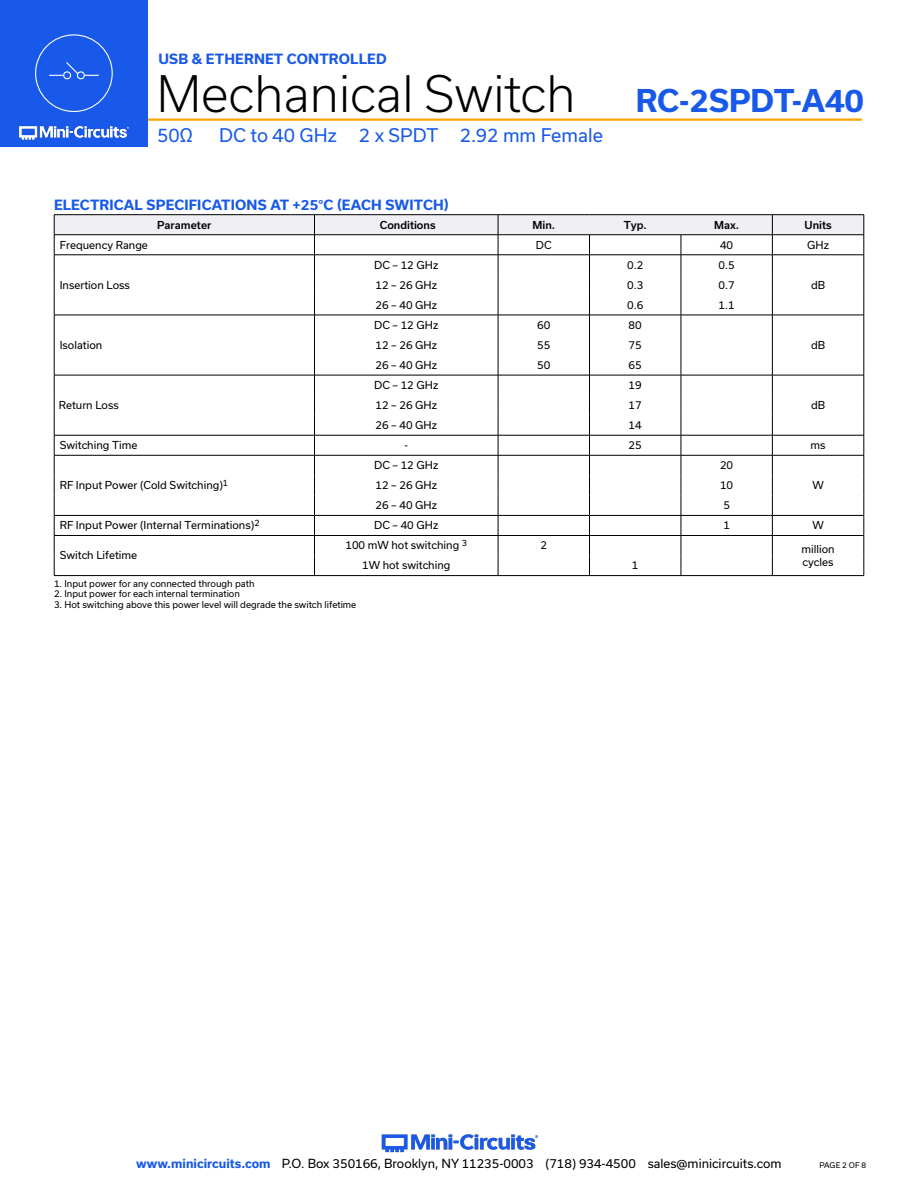
<style>
.page{position:relative;width:918px;height:1188px;background:#fff}
.page>*{position:absolute;margin:0;border:0;box-sizing:border-box;transform-origin:0 0}
.t1{font:300 48px "Usual";color:#000}
.t2{font:700 30px "Usual";color:#1859ea}
.t3{font:18px "Usual";color:#1859ea}
.Blue_Headers{font:700 13.5px "Usual";letter-spacing:.015em;color:#1859ea}
.t4{font:12px "Usual";color:#000}
.Table_Body_Center{font:10.5px "Usual";color:#000}
.Table_Body_Left_Justified{font:10.5px "Usual";color:#000}
.Table_Header_Center{font:500 10.5px "Usual";color:#000}
.Notes{font:9px "Usual";color:#000}
.t5{font:7.5px "Usual";color:#000}
.s1{font-weight:700;color:#1859ea}
</style>
<div class="page">
<hr style="left:129px;top:118px;width:733px;height:3px;background:#ffa300">
<div style="left:0;top:0;width:147px;height:147px;background:#1859ea"></div>
<img style="left:19px;top:125px;width:110px;height:15px">
<img style="left:381px;top:1134px;width:158px;height:19px">
<div style="left:35px;top:34px;width:78px;height:78px;border:1px solid #fff;border-radius:50%"></div>
<div style="left:63px;top:71px;width:8px;height:8px;border:1px solid #fff;border-radius:50%"></div>
<div style="left:77px;top:71px;width:8px;height:8px;border:1px solid #fff;border-radius:50%"></div>
<svg style="left:49px;top:62px;width:50px;height:14px"></svg>
<hr style="left:54px;top:214px;width:260px;height:1px;background:#000">
<hr style="left:314px;top:214px;width:184px;height:1px;background:#000">
<hr style="left:498px;top:214px;width:92px;height:1px;background:#000">
<hr style="left:590px;top:214px;width:91px;height:1px;background:#000">
<hr style="left:681px;top:214px;width:91px;height:1px;background:#000">
<hr style="left:772px;top:214px;width:92px;height:1px;background:#000">
<hr style="left:54px;top:575px;width:260px;height:1px;background:#000">
<hr style="left:314px;top:575px;width:184px;height:1px;background:#000">
<hr style="left:498px;top:575px;width:92px;height:1px;background:#000">
<hr style="left:590px;top:575px;width:91px;height:1px;background:#000">
<hr style="left:681px;top:575px;width:91px;height:1px;background:#000">
<hr style="left:772px;top:575px;width:92px;height:1px;background:#000">
<svg style="left:54px;top:215px;width:811px;height:360px"></svg>
<p class="Blue_Headers" style="left:158px;top:51px;width:230px">USB &amp; ETHERNET CONTROLLED</p>
<h1 class="t1" style="left:157px;top:66px;width:420px">Mechanical Switch</h1>
<h3 class="t3" style="left:157px;top:125px;width:37px">50Ω</h3>
<h3 class="t3" style="left:219px;top:125px;width:385px">DC to 40 GHz 2 x SPDT 2.92 mm Female</h3>
<p class="Blue_Headers" style="left:54px;top:197px;width:396px">ELECTRICAL SPECIFICATIONS AT +25°C (EACH SWITCH)</p>
<h2 class="t2" style="left:636px;top:84px;width:230px">RC-2SPDT-A40</h2>
<p class="Table_Header_Center" style="left:157px;top:219px;width:56px">Parameter</p>
<p class="Table_Header_Center" style="left:380px;top:219px;width:57px">Conditions</p>
<p class="Table_Header_Center" style="left:533px;top:219px;width:24px">Min.</p>
<p class="Table_Header_Center" style="left:624px;top:219px;width:25px">Typ.</p>
<p class="Table_Header_Center" style="left:714px;top:219px;width:26px">Max.</p>
<p class="Table_Header_Center" style="left:805px;top:219px;width:29px">Units</p>
<p class="Table_Body_Left_Justified" style="left:60px;top:239px;width:90px">Frequency Range</p>
<p class="Table_Body_Center" style="left:536px;top:239px;width:17px">DC</p>
<p class="Table_Body_Center" style="left:720px;top:239px;width:15px">40</p>
<p class="Table_Body_Center" style="left:807px;top:239px;width:23px">GHz</p>
<p class="Table_Body_Left_Justified" style="left:60px;top:279px;width:72px">Insertion Loss</p>
<p class="Table_Body_Center" style="left:374px;top:259px;width:65px">DC – 12 GHz</p>
<p class="Table_Body_Center" style="left:627px;top:259px;width:18px">0.2</p>
<p class="Table_Body_Center" style="left:719px;top:259px;width:18px">0.5</p>
<p class="Table_Body_Center" style="left:376px;top:279px;width:63px">12 – 26 GHz</p>
<p class="Table_Body_Center" style="left:627px;top:279px;width:18px">0.3</p>
<p class="Table_Body_Center" style="left:719px;top:279px;width:18px">0.7</p>
<p class="Table_Body_Center" style="left:811px;top:279px;width:16px">dB</p>
<p class="Table_Body_Center" style="left:376px;top:299px;width:63px">26 – 40 GHz</p>
<p class="Table_Body_Center" style="left:627px;top:299px;width:18px">0.6</p>
<p class="Table_Body_Center" style="left:719px;top:299px;width:18px">1.1</p>
<p class="Table_Body_Left_Justified" style="left:60px;top:339px;width:44px">Isolation</p>
<p class="Table_Body_Left_Justified" style="left:59px;top:399px;width:62px">Return Loss</p>
<p class="Table_Body_Center" style="left:374px;top:319px;width:65px">DC – 12 GHz</p>
<p class="Table_Body_Center" style="left:537px;top:319px;width:15px">60</p>
<p class="Table_Body_Center" style="left:629px;top:319px;width:15px">80</p>
<p class="Table_Body_Center" style="left:376px;top:339px;width:63px">12 – 26 GHz</p>
<p class="Table_Body_Center" style="left:537px;top:339px;width:15px">55</p>
<p class="Table_Body_Center" style="left:629px;top:339px;width:15px">75</p>
<p class="Table_Body_Center" style="left:811px;top:339px;width:16px">dB</p>
<p class="Table_Body_Center" style="left:376px;top:359px;width:63px">26 – 40 GHz</p>
<p class="Table_Body_Center" style="left:537px;top:359px;width:15px">50</p>
<p class="Table_Body_Center" style="left:629px;top:359px;width:15px">65</p>
<p class="Table_Body_Center" style="left:374px;top:379px;width:65px">DC – 12 GHz</p>
<p class="Table_Body_Center" style="left:629px;top:379px;width:15px">19</p>
<p class="Table_Body_Center" style="left:376px;top:399px;width:63px">12 – 26 GHz</p>
<p class="Table_Body_Center" style="left:629px;top:399px;width:15px">17</p>
<p class="Table_Body_Center" style="left:811px;top:399px;width:16px">dB</p>
<p class="Table_Body_Center" style="left:376px;top:419px;width:63px">26 – 40 GHz</p>
<p class="Table_Body_Center" style="left:629px;top:419px;width:15px">14</p>
<p class="Table_Body_Left_Justified" style="left:60px;top:439px;width:79px">Switching Time</p>
<p class="Table_Body_Center" style="left:404px;top:439px;width:5px">-</p>
<p class="Table_Body_Center" style="left:629px;top:439px;width:15px">25</p>
<p class="Table_Body_Center" style="left:811px;top:439px;width:17px">ms</p>
<p class="Table_Body_Left_Justified" style="left:60px;top:479px;width:170px">RF Input Power (Cold Switching)<sup>1</sup></p>
<p class="Table_Body_Center" style="left:374px;top:459px;width:65px">DC – 12 GHz</p>
<p class="Table_Body_Center" style="left:720px;top:459px;width:15px">20</p>
<p class="Table_Body_Center" style="left:376px;top:479px;width:63px">12 – 26 GHz</p>
<p class="Table_Body_Center" style="left:720px;top:479px;width:15px">10</p>
<p class="Table_Body_Center" style="left:812px;top:479px;width:13px">W</p>
<p class="Table_Body_Center" style="left:376px;top:499px;width:63px">26 – 40 GHz</p>
<p class="Table_Body_Center" style="left:723px;top:499px;width:8px">5</p>
<p class="Table_Body_Left_Justified" style="left:60px;top:519px;width:201px">RF Input Power (Internal Terminations)<sup>2</sup></p>
<p class="Table_Body_Center" style="left:374px;top:519px;width:65px">DC – 40 GHz</p>
<p class="Table_Body_Center" style="left:723px;top:519px;width:8px">1</p>
<p class="Table_Body_Center" style="left:812px;top:519px;width:13px">W</p>
<p class="Table_Body_Left_Justified" style="left:60px;top:549px;width:79px">Switch Lifetime</p>
<p class="Table_Body_Center" style="left:345px;top:539px;width:123px">100 mW hot switching <sup>3</sup></p>
<p class="Table_Body_Center" style="left:541px;top:539px;width:8px">2</p>
<p class="Table_Body_Center" style="left:801px;top:543px;width:35px">million</p>
<p class="Table_Body_Center" style="left:803px;top:556px;width:33px">cycles</p>
<p class="Table_Body_Center" style="left:362px;top:560px;width:90px">1W hot switching</p>
<p class="Table_Body_Center" style="left:632px;top:560px;width:8px">1</p>
<p class="Notes" style="left:54px;top:578px;width:202px">1. Input power for any connected through path</p>
<p class="Notes" style="left:54px;top:589px;width:188px">2. Input power for each internal termination</p>
<p class="Notes" style="left:54px;top:600px;width:304px">3. Hot switching above this power level will degrade the switch lifetime</p>
<p class="t4" style="left:136px;top:1157px;width:647px"><span class="s1">www.minicircuits.com</span> P.O. Box 350166, Brooklyn, NY 11235-0003 (718) 934-4500 sales@minicircuits.com</p>
<p class="t5" style="left:819px;top:1161px;width:48px">PAGE 2 OF 8</p>
</div>
